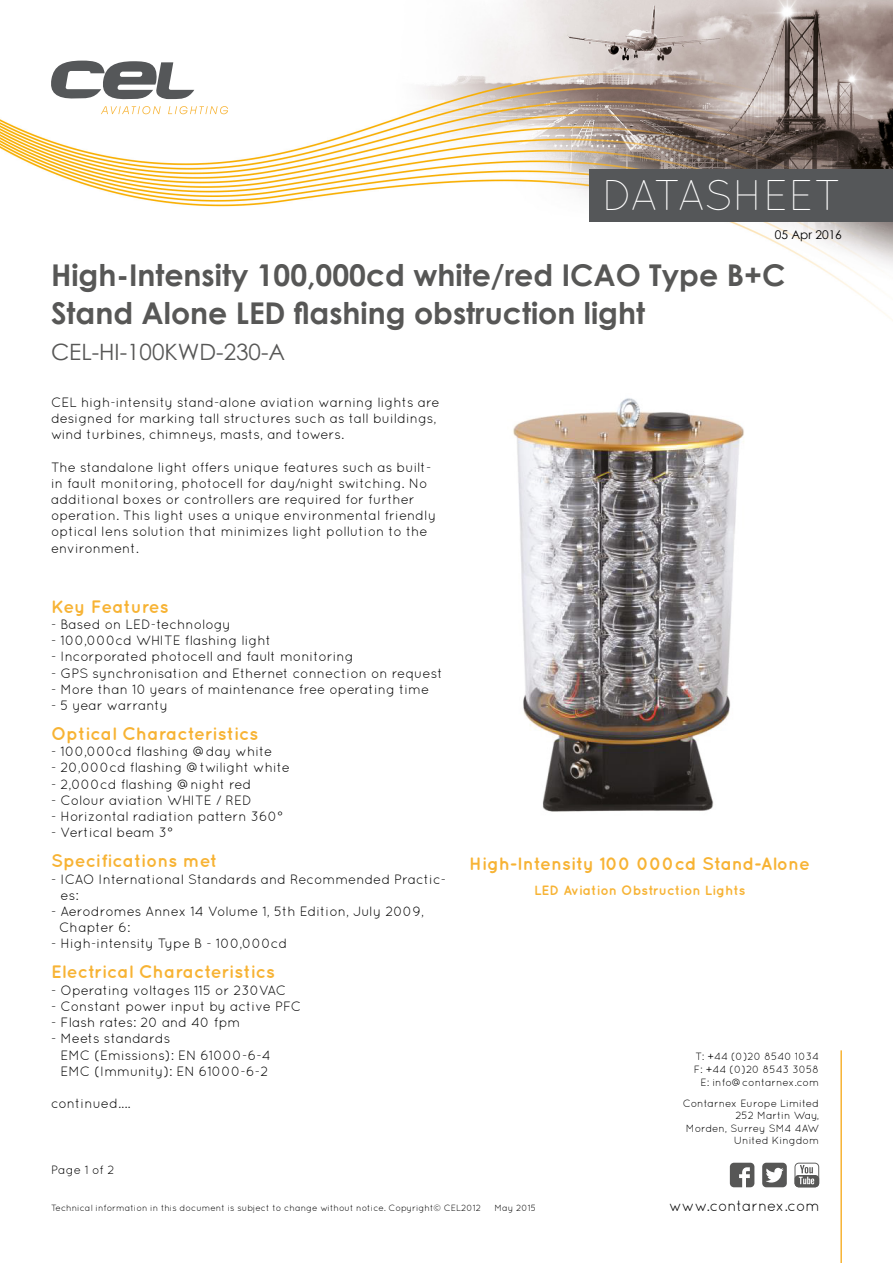
<style>
.page{position:relative;width:893px;height:1263px;background:#fff}
.page>*{position:absolute;margin:0;border:0;box-sizing:border-box;transform-origin:0 0}
.t1{font:300 42.9px "Quicksand";letter-spacing:-.01em;color:#fff}
.t2{font:700 30px/38.5px "Century Gothic";color:#575756}
.t3{font:22.5px "Century Gothic";color:#575756}
.t4{font:700 18px "Quicksand";color:#f7b334}
.t5{font:15px "Quicksand";letter-spacing:-.005em;color:#000}
.t6{font:13.5px/16.2px "Quicksand";color:#000}
.t7{font:700 13.5px "Quicksand";color:#f7b334}
.t8{font:12px "Century Gothic";color:#000}
.t9{font:12px "Quicksand";color:#000}
.t10{font:10.5px/12.6px "Quicksand";color:#000;text-align:right}
.t11{font:9px "Quicksand";color:#000}
</style>
<div class="page">
<img style="left:0;top:0;width:893px;height:320px">
<svg style="left:51px;top:61px;width:143px;height:39px"></svg>
<svg style="left:101px;top:106px;width:60px;height:8px"></svg>
<svg style="left:168px;top:106px;width:60px;height:8px"></svg>
<div style="left:589px;top:169px;width:304px;height:52px;background:#555759"></div>
<svg style="left:730px;top:1163px;width:24px;height:24px"></svg>
<svg style="left:762px;top:1163px;width:25px;height:24px"></svg>
<svg style="left:794px;top:1163px;width:25px;height:24px"></svg>
<hr style="left:840px;top:1050px;width:2px;height:213px;background:#f7b334">
<img style="left:513px;top:398px;width:231px;height:414px">
<h1 class="t1" style="left:602px;top:170px;width:241px">DATASHEET</h1>
<p class="t8" style="left:775px;top:226px;width:69px">05 Apr 2016</p>
<h2 class="t2" style="left:51px;top:254px;width:736px">High-Intensity 100,000cd white/red ICAO Type B+C<br>Stand Alone LED flashing obstruction light</h2>
<h3 class="t3" style="left:51px;top:336px;width:236px">CEL-HI-100KWD-230-A</h3>
<p class="t6" style="left:51px;top:394px;width:390px">CEL high-intensity stand-alone aviation warning lights are designed for marking tall structures such as tall buildings, wind turbines, chimneys, masts, and towers.</p>
<p class="t6" style="left:51px;top:458px;width:387px">The standalone light offers unique features such as built&shy;in fault monitoring, photocell for day/night switching. No additional boxes or controllers are required for further operation. This light uses a unique environmental friendly optical lens solution that minimizes light pollution to the environment.</p>
<h3 class="t4" style="left:51px;top:596px;width:119px">Key Features</h3>
<p class="t6" style="left:51px;top:616px;width:181px">- Based on LED-technology</p>
<p class="t6" style="left:51px;top:632px;width:222px">- 100,000cd WHITE flashing light</p>
<p class="t6" style="left:51px;top:648px;width:304px">- Incorporated photocell and fault monitoring</p>
<p class="t6" style="left:51px;top:665px;width:393px">- GPS synchronisation and Ethernet connection on request</p>
<p class="t6" style="left:51px;top:681px;width:380px">- More than 10 years of maintenance free operating time</p>
<p class="t6" style="left:51px;top:697px;width:118px">- 5 year warranty</p>
<h3 class="t4" style="left:51px;top:723px;width:209px">Optical Characteristics</h3>
<p class="t6" style="left:51px;top:743px;width:223px">- 100,000cd flashing @day white</p>
<p class="t6" style="left:51px;top:759px;width:241px">- 20,000cd flashing @twilight white</p>
<p class="t6" style="left:51px;top:776px;width:202px">- 2,000cd flashing @night red</p>
<p class="t6" style="left:51px;top:792px;width:202px">- Colour aviation WHITE / RED</p>
<p class="t6" style="left:51px;top:808px;width:234px">- Horizontal radiation pattern 360°</p>
<p class="t6" style="left:51px;top:824px;width:124px">- Vertical beam 3°</p>
<h3 class="t4" style="left:51px;top:850px;width:168px">Specifications met</h3>
<p class="t6" style="left:61px;top:871px;width:387px;text-indent:-10px">- ICAO International Standards and Recommended Practic&shy;es:</p>
<p class="t6" style="left:59px;top:903px;width:367px;text-indent:-8px">- Aerodromes Annex 14 Volume 1, 5th Edition, July 2009,<br>Chapter 6:</p>
<p class="t6" style="left:51px;top:935px;width:238px">- High-intensity Type B - 100,000cd</p>
<h3 class="t4" style="left:51px;top:961px;width:225px">Electrical Characteristics</h3>
<p class="t6" style="left:51px;top:982px;width:237px">- Operating voltages 115 or 230VAC</p>
<p class="t6" style="left:51px;top:998px;width:252px">- Constant power input by active PFC</p>
<p class="t6" style="left:51px;top:1014px;width:191px">- Flash rates: 20 and 40 fpm</p>
<p class="t6" style="left:61px;top:1030px;width:212px;text-indent:-10px">- Meets standards<br>EMC (Emissions): EN 61000-6-4<br>EMC (Immunity): EN 61000-6-2</p>
<p class="t6" style="left:51px;top:1095px;width:81px">continued....</p>
<p class="t9" style="left:51px;top:1163px;width:65px">Page 1 of 2</p>
<h3 class="t4" style="left:469px;top:853px;width:342px">High-Intensity 100 000cd Stand-Alone</h3>
<p class="t7" style="left:534px;top:882px;width:213px">LED Aviation Obstruction Lights</p>
<p class="t10" style="left:694px;top:1050px;width:127px">T: +44 (0)20 8540 1034<br>F: +44 (0)20 8543 3058<br>E: info@contarnex.com</p>
<p class="t10" style="left:683px;top:1096px;width:138px">Contarnex Europe Limited<br>252 Martin Way,<br>Morden, Surrey SM4 4AW<br>United Kingdom</p>
<p class="t11" style="left:51px;top:1202px;width:432px">Technical information in this document is subject to change without notice. Copyright© CEL2012</p>
<p class="t11" style="left:495px;top:1202px;width:43px">May 2015</p>
<p class="t5" style="left:669px;top:1197px;width:152px">www.contarnex.com</p>
</div>
